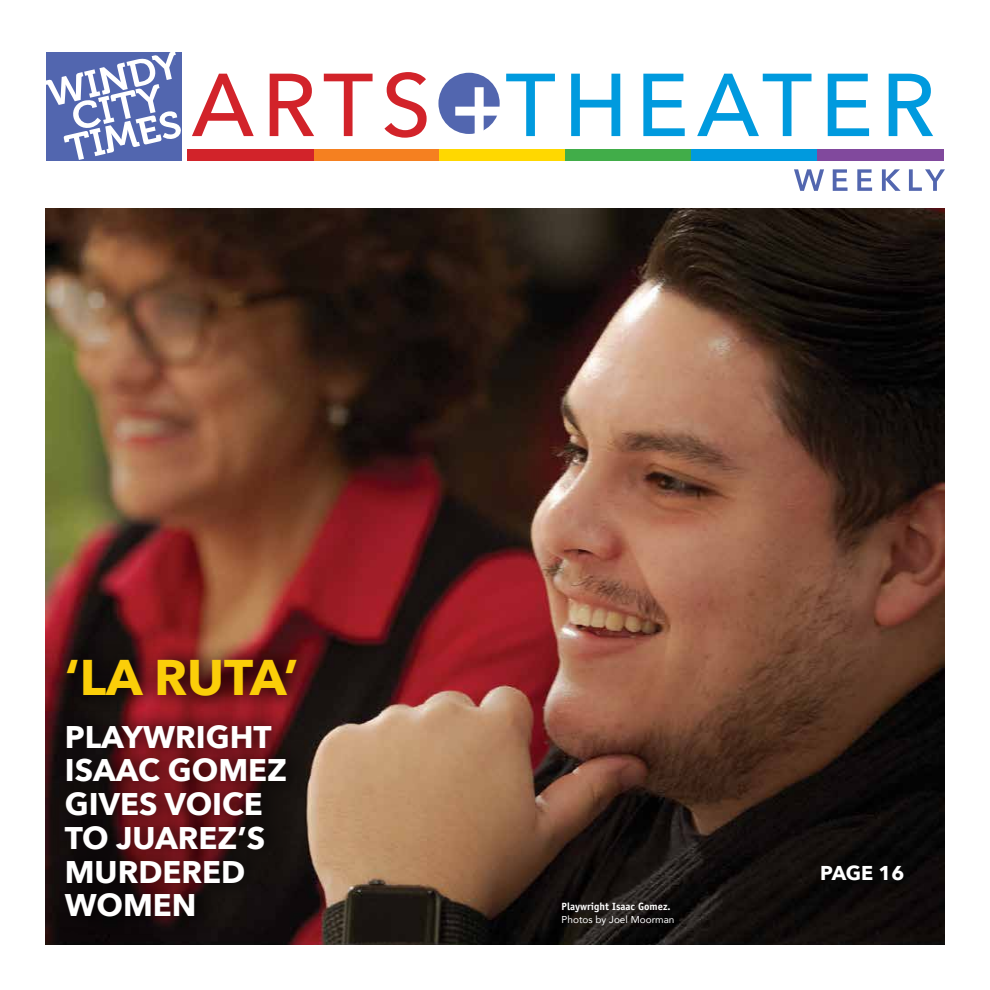
<style>
.page{position:relative;width:990px;height:990px;background:#fff}
.page>*{position:absolute;margin:0;border:0;box-sizing:border-box;transform-origin:0 0}
.t1{font:700 50px "Avenir Next";color:#fbce09}
.t2{font:700 31.25px/33.8px "Avenir Next";color:#fff}
.t3{font:700 20px "Avenir Next";letter-spacing:-.01em;color:#fff}
.t4{font:700 10.5px "Officina Sans";color:#fff}
.t5{font:10px "Avenir";color:#fff}
</style>
<div class="page">
<div style="left:438px;top:73px;width:62px;height:61px;background:#5266af;border-radius:50%"></div>
<div style="left:188px;top:149px;width:126px;height:11px;background:#d2232a"></div>
<div style="left:314px;top:149px;width:126px;height:11px;background:#f58020"></div>
<div style="left:439px;top:149px;width:126px;height:11px;background:#ffd800"></div>
<div style="left:565px;top:149px;width:126px;height:11px;background:#41ad49"></div>
<div style="left:691px;top:149px;width:126px;height:11px;background:#009ade"></div>
<div style="left:817px;top:149px;width:126px;height:11px;background:#81499d"></div>
<svg style="left:46px;top:52px;width:136px;height:108px"></svg>
<svg style="left:192px;top:72px;width:235px;height:66px"></svg>
<svg style="left:455px;top:74px;width:478px;height:62px"></svg>
<svg style="left:794px;top:169px;width:151px;height:22px"></svg>
<img style="left:45px;top:209px;width:900px;height:736px">
<svg style="left:56px;top:640px;width:263px;height:74px;background:#531517"></svg>
<svg style="left:53px;top:706px;width:256px;height:229px;background:#350e10"></svg>
<div style="left:809px;top:848px;width:117px;height:51px;background:#090808"></div>
<h1 class="t1" style="left:65px;top:634px;width:235px">‘LA RUTA’</h1>
<p class="t2" style="left:65px;top:719px;width:224px">PLAYWRIGHT<br>ISAAC GOMEZ<br>GIVES VOICE<br>TO JUAREZ’S<br>MURDERED<br>WOMEN</p>
<p class="t4" style="left:562px;top:900px;width:111px">Playwright Isaac Gomez.</p>
<p class="t5" style="left:562px;top:912px;width:114px">Photos by Joel Moorman</p>
<p class="t3" style="left:820px;top:856px;width:86px">PAGE 16</p>
</div>
